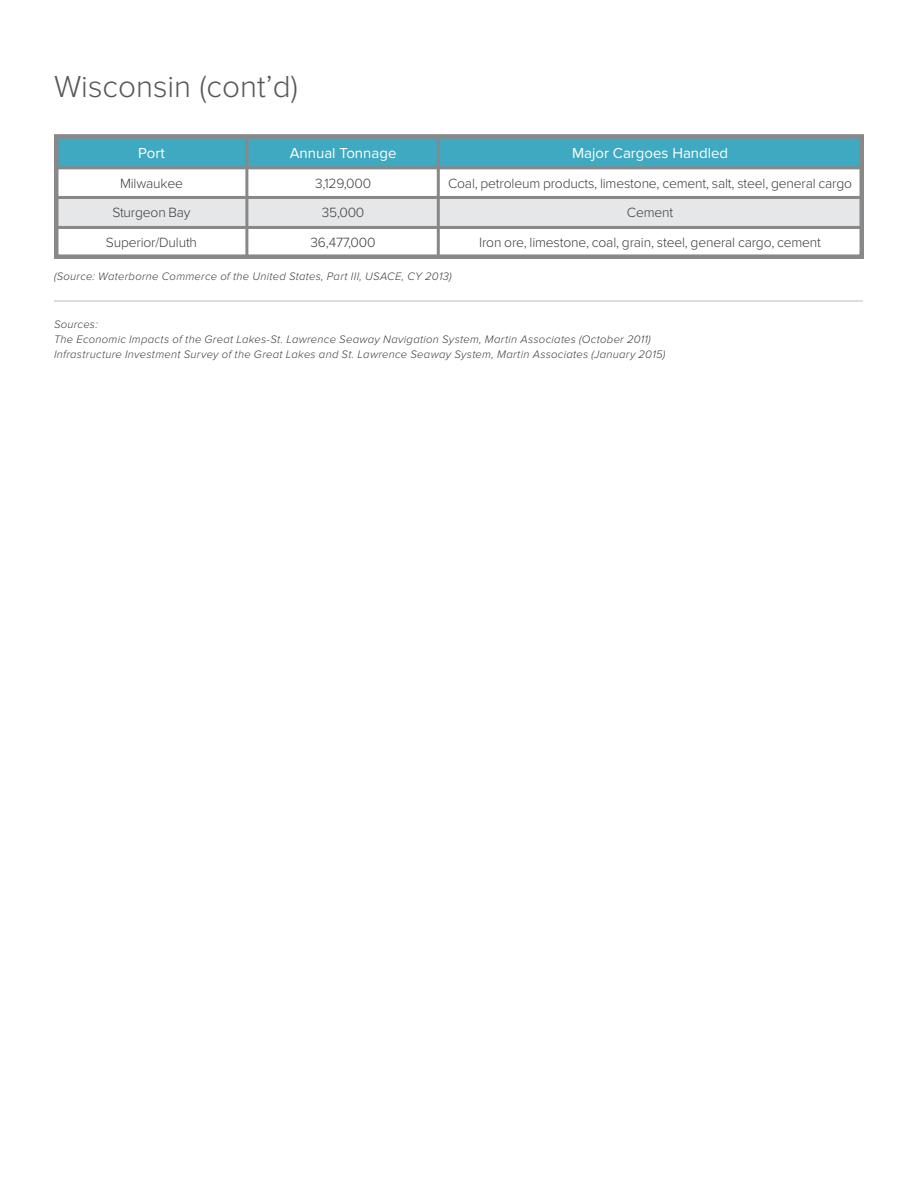
<style>
.page{position:relative;width:918px;height:1188px;background:#fff}
.page>*{position:absolute;margin:0;border:0;box-sizing:border-box;transform-origin:0 0}
.t1{font:300 31.5px "Proxima Nova";color:#57585a}
.t2{font:15px "Proxima Nova";color:#fff}
.t3{font:300 13.8px/29.8px "Proxima Nova";letter-spacing:-.015em;color:#3e3e3f;text-align:center}
.t4{font:italic 300 11.25px/15px "Proxima Nova";letter-spacing:.025em;color:#3e3e3f}
</style>
<div class="page">
<div style="left:56px;top:136px;width:807px;height:32px;background:#3fa9c1"></div>
<div style="left:56px;top:197px;width:807px;height:31px;background:#e6e7e9"></div>
<div style="left:54px;top:134px;width:810px;height:125px;border:4px solid #898888"></div>
<hr style="left:56px;top:166px;width:804px;height:3px;background:#898888">
<hr style="left:56px;top:196px;width:804px;height:3px;background:#898888">
<hr style="left:245px;top:136px;width:3px;height:123px;background:#898888">
<hr style="left:437px;top:136px;width:3px;height:123px;background:#898888">
<hr style="left:56px;top:226px;width:804px;height:3px;background:#898888">
<hr style="left:56px;top:256px;width:804px;height:3px;background:#898888">
<hr style="left:54px;top:301px;width:809px;height:1px;background:#bcbdc0">
<h1 class="t1" style="left:54px;top:69px;width:245px">Wisconsin (cont’d)</h1>
<h2 class="t2" style="left:138px;top:144px;width:28px">Port</h2>
<p class="t3" style="left:106px;top:168px;width:93px">Milwaukee<br>Sturgeon Bay<br>Superior/Duluth</p>
<h2 class="t2" style="left:290px;top:144px;width:108px">Annual Tonnage</h2>
<p class="t3" style="left:311px;top:168px;width:66px">3,129,000<br>35,000<br>36,477,000</p>
<h2 class="t2" style="left:572px;top:144px;width:158px">Major Cargoes Handled</h2>
<p class="t3" style="left:448px;top:168px;width:406px">Coal, petroleum products, limestone, cement, salt, steel, general cargo<br>Cement<br>Iron ore, limestone, coal, grain, steel, general cargo, cement</p>
<p class="t4" style="left:54px;top:269px;width:399px">(Source: Waterborne Commerce of the United States, Part III, USACE, CY 2013)</p>
<p class="t4" style="left:54px;top:317px;width:613px">Sources:<br>The Economic Impacts of the Great Lakes-St. Lawrence Seaway Navigation System, Martin Associates (October 2011)<br>Infrastructure Investment Survey of the Great Lakes and St. Lawrence Seaway System, Martin Associates (January 2015)</p>
</div>
